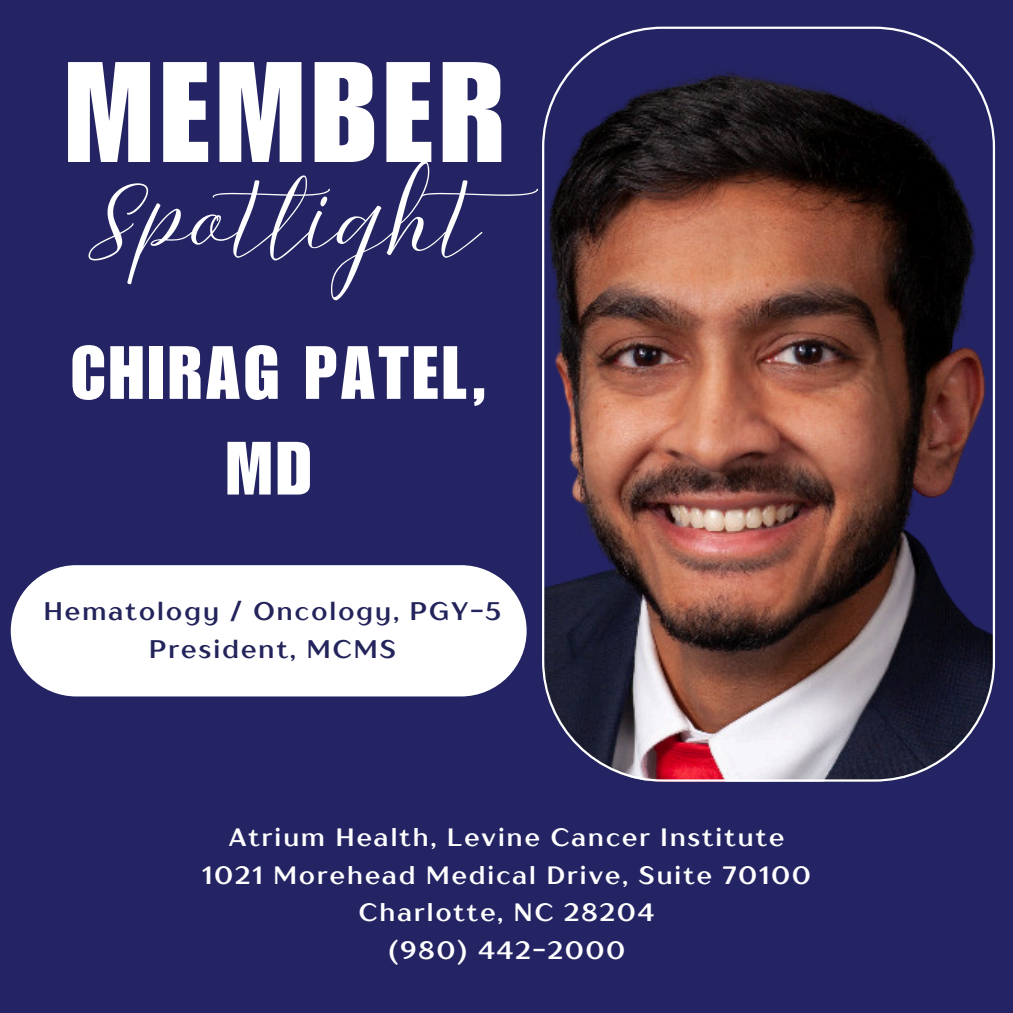
<style>
.page{position:relative;width:1013px;height:1013px;background:#fff}
.page>*{position:absolute;margin:0;border:0;box-sizing:border-box;transform-origin:0 0}
.t1{font:139.88px "Impact LT Std";letter-spacing:.05em;color:#fff}
.t2{font:93.25px "Westonia";letter-spacing:.015em;color:#fff}
.t3{font:73.75px/95.6px "Impact LT Std";letter-spacing:.05em;color:#fff;text-align:center}
.t4{font:700 25.38px "TT Drugs";letter-spacing:.085em;color:#24245c}
.t5{font:700 25px "TT Drugs";letter-spacing:.085em;color:#fff}
</style>
<div class="page">
<div style="left:0;top:0;width:1012px;height:1012px;background:#242464"></div>
<div style="left:11px;top:565px;width:515px;height:131px;background:#fff;border-radius:66px"></div>
<img style="left:542px;top:27px;width:453px;height:754px">
<p class="t1" style="left:65px;top:62px;width:441px">MEMBER</p>
<p class="t2" style="left:89px;top:183px;width:475px">Spotlight</p>
<p class="t3" style="left:71px;top:335px;width:418px">CHIRAG PATEL,<br>MD</p>
<h1 class="t4" style="left:44px;top:595px;width:459px">Hematology / Oncology, PGY-5</h1>
<h2 class="t4" style="left:149px;top:633px;width:248px">President, MCMS</h2>
<p class="t5" style="left:229px;top:822px;width:557px">Atrium Health, Levine Cancer Institute</p>
<p class="t5" style="left:202px;top:859px;width:610px">1021 Morehead Medical Drive, Suite 70100</p>
<p class="t5" style="left:359px;top:897px;width:297px">Charlotte, NC 28204</p>
<p class="t5" style="left:388px;top:934px;width:238px">(980) 442-2000</p>
</div>
